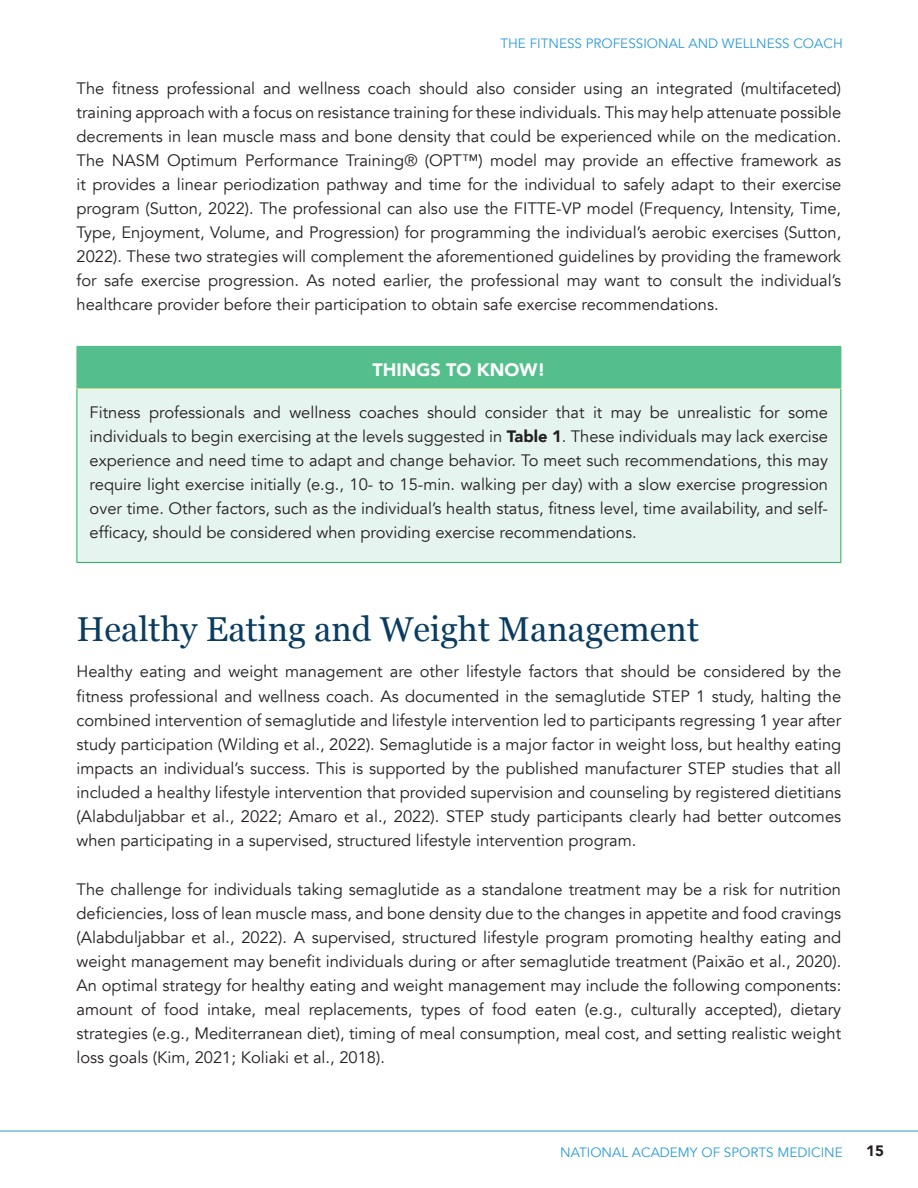
<style>
.page{position:relative;width:918px;height:1188px;background:#fff}
.page>*{position:absolute;margin:0;border:0;box-sizing:border-box;transform-origin:0 0}
.t1{font:34.5px "Georgia";color:#093c60}
.t2{font:900 18px "Avenir";color:#fff}
.t3{font:16.5px/24px "Avenir";color:#231f20;text-align:justify}
.t4{font:900 15px "Avenir";color:#231f20}
.t5{font:13.5px "Avenir";color:#2c9cd6}
.s1{font-weight:900}
</style>
<div class="page">
<hr style="left:0;top:1131px;width:918px;height:1px;background:#2c9cd6">
<div style="left:77px;top:346px;width:764px;height:42px;background:#54be8c"></div>
<div style="left:77px;top:388px;width:764px;height:174px;background:#e6f4ef"></div>
<hr style="left:77px;top:389px;width:1px;height:173px;background:#21af5f">
<hr style="left:841px;top:389px;width:1px;height:173px;background:#21af5f">
<hr style="left:77px;top:562px;width:764px;height:1px;background:#21af5f">
<hr style="left:841px;top:347px;width:1px;height:41px;background:#54be8c">
<hr style="left:77px;top:388px;width:764px;height:1px;background:#c5db72">
<p class="t5" style="left:500px;top:35px;width:344px">THE FITNESS PROFESSIONAL AND WELLNESS COACH</p>
<p class="t3" style="left:77px;top:77px;width:766px">The fitness professional and wellness coach should also consider using an integrated (multifaceted) training approach with a focus on resistance training for these individuals. This may help attenuate possible decrements in lean muscle mass and bone density that could be experienced while on the medication.<br>The NASM Optimum Performance Training® (OPT™) model may provide an effective framework as it provides a linear periodization pathway and time for the individual to safely adapt to their exercise program (Sutton, 2022). The professional can also use the FITTE-VP model (Frequency, Intensity, Time, Type, Enjoyment, Volume, and Progression) for programming the individual’s aerobic exercises (Sutton, 2022). These two strategies will complement the aforementioned guidelines by providing the framework for safe exercise progression. As noted earlier, the professional may want to consult the individual’s healthcare provider before their participation to obtain safe exercise recommendations.</p>
<p class="t2" style="left:372px;top:355px;width:174px">THINGS TO KNOW!</p>
<p class="t3" style="left:90px;top:400px;width:740px">Fitness professionals and wellness coaches should consider that it may be unrealistic for some individuals to begin exercising at the levels suggested in <span class="s1">Table 1</span>. These individuals may lack exercise experience and need time to adapt and change behavior. To meet such recommendations, this may require light exercise initially (e.g., 10- to 15-min. walking per day) with a slow exercise progression over time. Other factors, such as the individual’s health status, fitness level, time availability, and self&shy;efficacy, should be considered when providing exercise recommendations.</p>
<h1 class="t1" style="left:77px;top:604px;width:624px">Healthy Eating and Weight Management</h1>
<p class="t3" style="left:77px;top:660px;width:766px">Healthy eating and weight management are other lifestyle factors that should be considered by the fitness professional and wellness coach. As documented in the semaglutide STEP 1 study, halting the combined intervention of semaglutide and lifestyle intervention led to participants regressing 1 year after study participation (Wilding et al., 2022). Semaglutide is a major factor in weight loss, but healthy eating impacts an individual’s success. This is supported by the published manufacturer STEP studies that all included a healthy lifestyle intervention that provided supervision and counseling by registered dietitians (Alabduljabbar et al., 2022; Amaro et al., 2022). STEP study participants clearly had better outcomes when participating in a supervised, structured lifestyle intervention program.</p>
<p class="t3" style="left:77px;top:878px;width:766px">The challenge for individuals taking semaglutide as a standalone treatment may be a risk for nutrition deficiencies, loss of lean muscle mass, and bone density due to the changes in appetite and food cravings (Alabduljabbar et al., 2022). A supervised, structured lifestyle program promoting healthy eating and weight management may benefit individuals during or after semaglutide treatment (Paixão et al., 2020).<br>An optimal strategy for healthy eating and weight management may include the following components: amount of food intake, meal replacements, types of food eaten (e.g., culturally accepted), dietary strategies (e.g., Mediterranean diet), timing of meal consumption, meal cost, and setting realistic weight loss goals (Kim, 2021; Koliaki et al., 2018).</p>
<p class="t5" style="left:560px;top:1144px;width:284px">NATIONAL ACADEMY OF SPORTS MEDICINE</p>
<p class="t4" style="left:866px;top:1138px;width:19px">15</p>
</div>
